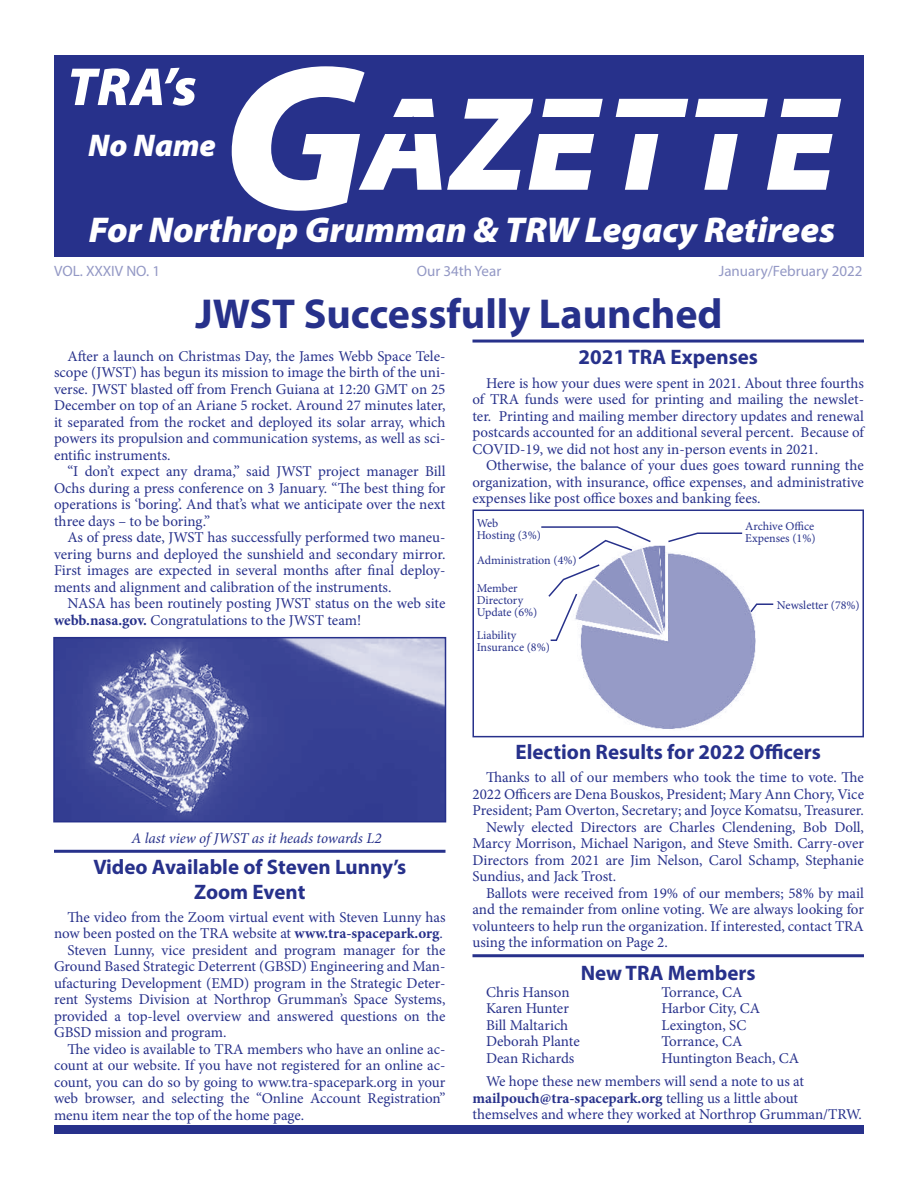
<style>
.page{position:relative;width:918px;height:1188px;background:#fff}
.page>*{position:absolute;margin:0;border:0;box-sizing:border-box;transform-origin:0 0}
.t1{font:italic 900 135px "Myriad Pro";letter-spacing:.04em;color:#fff}
.t2{font:italic 900 54px "Myriad Pro";color:#fff}
.t3{font:700 42px "Myriad Pro";color:#27318b}
.t4{font:italic 900 36px "Myriad Pro";color:#fff}
.t5{font:italic 900 31.5px "Myriad Pro";color:#fff}
.t6{font:700 21px/25.2px "Myriad Pro";color:#27318b;text-align:center}
.t7{font:15px/23.2px "Minion Pro";letter-spacing:-.005em;color:#27318b}
.t8{font:15px "Myriad Pro";color:#9398c5}
.t9{font:italic 15px "Minion Pro";letter-spacing:-.005em;color:#27318b}
.t10{font:12px/12px "Minion Pro";color:#27318b}
.s1{font-size:209.85px}
.s2{font-weight:700}
</style>
<div class="page">
<div style="left:54px;top:55px;width:809px;height:201px;background:#27318b"></div>
<div style="left:54px;top:1125px;width:810px;height:9px;background:#27318b"></div>
<hr style="left:54px;top:850px;width:392px;height:3px;background:#27318b">
<div style="left:472px;top:510px;width:392px;height:227px;border:2px solid #27318b"></div>
<img style="left:580px;top:545px;width:176px;height:184px">
<svg style="left:749px;top:603px;width:25px;height:11px"></svg>
<svg style="left:668px;top:532px;width:75px;height:11px"></svg>
<svg style="left:541px;top:526px;width:111px;height:116px"></svg>
<hr style="left:472px;top:340px;width:392px;height:3px;background:#27318b">
<hr style="left:472px;top:954px;width:392px;height:3px;background:#27318b">
<img style="left:56px;top:640px;width:387px;height:179px">
<div style="left:53px;top:637px;width:393px;height:185px;border:2px solid #27318b"></div>
<p class="t2" style="left:67px;top:51px;width:131px">TRA’s</p>
<p class="t5" style="left:88px;top:124px;width:129px">No Name</p>
<p class="t1" style="left:222px;top:54px;width:618px"><span class="s1">G</span>AZETTE</p>
<p class="t4" style="left:89px;top:206px;width:748px">For Northrop Grumman &amp; TRW Legacy Retirees</p>
<p class="t8" style="left:54px;top:262px;width:108px">VOL. XXXIV NO. 1</p>
<p class="t8" style="left:417px;top:262px;width:86px">Our 34th Year</p>
<p class="t8" style="left:719px;top:262px;width:145px">January/February 2022</p>
<p class="t3" style="left:195px;top:286px;width:529px">JWST Successfully Launched</p>
<p class="t7" style="left:68px;top:345px;width:379px">After a launch on Christmas Day, the James Webb Space Tele-</p>
<p class="t7" style="left:54px;top:361px;width:393px">scope (JWST) has begun its mission to image the birth of the uni-</p>
<p class="t7" style="left:54px;top:378px;width:393px">verse. JWST blasted off from French Guiana at 12:20 GMT on 25</p>
<p class="t7" style="left:54px;top:394px;width:393px">December on top of an Ariane 5 rocket. Around 27 minutes later,</p>
<p class="t7" style="left:54px;top:411px;width:393px">it separated from the rocket and deployed its solar array, which</p>
<p class="t7" style="left:54px;top:427px;width:393px">powers its propulsion and communication systems, as well as sci-</p>
<p class="t7" style="left:54px;top:444px;width:118px">entific instruments.</p>
<p class="t7" style="left:68px;top:460px;width:380px">“I don’t expect any drama,” said JWST project manager Bill</p>
<p class="t7" style="left:54px;top:477px;width:393px">Ochs during a press conference on 3 January. “The best thing for</p>
<p class="t7" style="left:54px;top:493px;width:393px">operations is ‘boring’. And that’s what we anticipate over the next</p>
<p class="t7" style="left:54px;top:510px;width:158px">three days – to be boring.”</p>
<p class="t7" style="left:68px;top:526px;width:380px">As of press date, JWST has successfully performed two maneu-</p>
<p class="t7" style="left:54px;top:543px;width:393px">vering burns and deployed the sunshield and secondary mirror.</p>
<p class="t7" style="left:54px;top:559px;width:393px">First images are expected in several months after final deploy-</p>
<p class="t7" style="left:54px;top:576px;width:339px">ments and alignment and calibration of the instruments.</p>
<p class="t7" style="left:68px;top:592px;width:379px">NASA has been routinely posting JWST status on the web site</p>
<p class="t7" style="left:54px;top:609px;width:309px"><span class="s2">webb.nasa.gov.</span> Congratulations to the JWST team!</p>
<p class="t6" style="left:578px;top:344px;width:181px">2021 TRA Expenses</p>
<p class="t7" style="left:486px;top:371px;width:380px">Here is how your dues were spent in 2021. About three fourths</p>
<p class="t7" style="left:472px;top:388px;width:393px">of TRA funds were used for printing and mailing the newslet-</p>
<p class="t7" style="left:472px;top:404px;width:393px">ter. Printing and mailing member directory updates and renewal</p>
<p class="t7" style="left:472px;top:421px;width:393px">postcards accounted for an additional several percent. Because of</p>
<p class="t7" style="left:472px;top:437px;width:347px">COVID-19, we did not host any in-person events in 2021.</p>
<p class="t7" style="left:486px;top:454px;width:379px">Otherwise, the balance of your dues goes toward running the</p>
<p class="t7" style="left:472px;top:470px;width:393px">organization, with insurance, office expenses, and administrative</p>
<p class="t7" style="left:472px;top:487px;width:290px">expenses like post office boxes and banking fees.</p>
<p class="t10" style="left:477px;top:518px;width:66px">Web<br>Hosting (3%)</p>
<p class="t10" style="left:745px;top:520px;width:72px">Archive Office<br>Expenses (1%)</p>
<p class="t10" style="left:477px;top:554px;width:101px">Administration (4%)</p>
<p class="t10" style="left:477px;top:582px;width:62px">Member<br>Directory<br>Update (6%)</p>
<p class="t10" style="left:777px;top:599px;width:84px">Newsletter (78%)</p>
<p class="t10" style="left:477px;top:629px;width:75px">Liability<br>Insurance (8%)</p>
<p class="t9" style="left:131px;top:828px;width:252px">A last view of JWST as it heads towards L2</p>
<p class="t6" style="left:93px;top:853px;width:314px">Video Available of Steven Lunny’s<br>Zoom Event</p>
<p class="t7" style="left:68px;top:906px;width:380px">The video from the Zoom virtual event with Steven Lunny has</p>
<p class="t7" style="left:54px;top:922px;width:391px">now been posted on the TRA website at <span class="s2">www.tra-spacepark.org</span>.</p>
<p class="t7" style="left:68px;top:939px;width:379px">Steven Lunny, vice president and program manager for the</p>
<p class="t7" style="left:54px;top:955px;width:393px">Ground Based Strategic Deterrent (GBSD) Engineering and Man-</p>
<p class="t7" style="left:54px;top:972px;width:393px">ufacturing Development (EMD) program in the Strategic Deter-</p>
<p class="t7" style="left:54px;top:988px;width:393px">rent Systems Division at Northrop Grumman’s Space Systems,</p>
<p class="t7" style="left:54px;top:1005px;width:393px">provided a top-level overview and answered questions on the</p>
<p class="t7" style="left:54px;top:1021px;width:174px">GBSD mission and program.</p>
<p class="t7" style="left:68px;top:1038px;width:380px">The video is available to TRA members who have an online ac-</p>
<p class="t7" style="left:54px;top:1054px;width:393px">count at our website. If you have not registered for an online ac-</p>
<p class="t7" style="left:54px;top:1071px;width:393px">count, you can do so by going to www.tra-spacepark.org in your</p>
<p class="t7" style="left:54px;top:1087px;width:393px">web browser, and selecting the “Online Account Registration”</p>
<p class="t7" style="left:54px;top:1104px;width:252px">menu item near the top of the home page.</p>
<p class="t6" style="left:515px;top:739px;width:307px">Election Results for 2022 Officers</p>
<p class="t7" style="left:486px;top:766px;width:379px">Thanks to all of our members who took the time to vote. The</p>
<p class="t7" style="left:472px;top:782px;width:393px">2022 Officers are Dena Bouskos, President; Mary Ann Chory, Vice</p>
<p class="t7" style="left:472px;top:799px;width:393px">President; Pam Overton, Secretary; and Joyce Komatsu, Treasurer.</p>
<p class="t7" style="left:486px;top:815px;width:379px">Newly elected Directors are Charles Clendening, Bob Doll,</p>
<p class="t7" style="left:472px;top:832px;width:393px">Marcy Morrison, Michael Narigon, and Steve Smith. Carry-over</p>
<p class="t7" style="left:472px;top:848px;width:393px">Directors from 2021 are Jim Nelson, Carol Schamp, Stephanie</p>
<p class="t7" style="left:472px;top:865px;width:145px">Sundius, and Jack Trost.</p>
<p class="t7" style="left:486px;top:881px;width:379px">Ballots were received from 19% of our members; 58% by mail</p>
<p class="t7" style="left:472px;top:898px;width:393px">and the remainder from online voting. We are always looking for</p>
<p class="t7" style="left:472px;top:914px;width:393px">volunteers to help run the organization. If interested, contact TRA</p>
<p class="t7" style="left:472px;top:931px;width:197px">using the information on Page 2.</p>
<p class="t6" style="left:581px;top:960px;width:176px">New TRA Members</p>
<p class="t7" style="left:486px;top:981px;width:85px">Chris Hanson</p>
<p class="t7" style="left:662px;top:981px;width:82px">Torrance, CA</p>
<p class="t7" style="left:486px;top:997px;width:84px">Karen Hunter</p>
<p class="t7" style="left:662px;top:997px;width:100px">Harbor City, CA</p>
<p class="t7" style="left:486px;top:1014px;width:84px">Bill Maltarich</p>
<p class="t7" style="left:662px;top:1014px;width:86px">Lexington, SC</p>
<p class="t7" style="left:486px;top:1030px;width:95px">Deborah Plante</p>
<p class="t7" style="left:662px;top:1030px;width:82px">Torrance, CA</p>
<p class="t7" style="left:486px;top:1047px;width:90px">Dean Richards</p>
<p class="t7" style="left:486px;top:1047px;width:320px;text-indent:176px">Huntington Beach, CA<br>We hope these new members will send a note to us at</p>
<p class="t7" style="left:472px;top:1090px;width:391px;line-height:16.5px"><span class="s2">mailpouch@tra-spacepark.org</span> telling us a little about themselves and where they worked at Northrop Grumman/TRW.</p>
</div>
